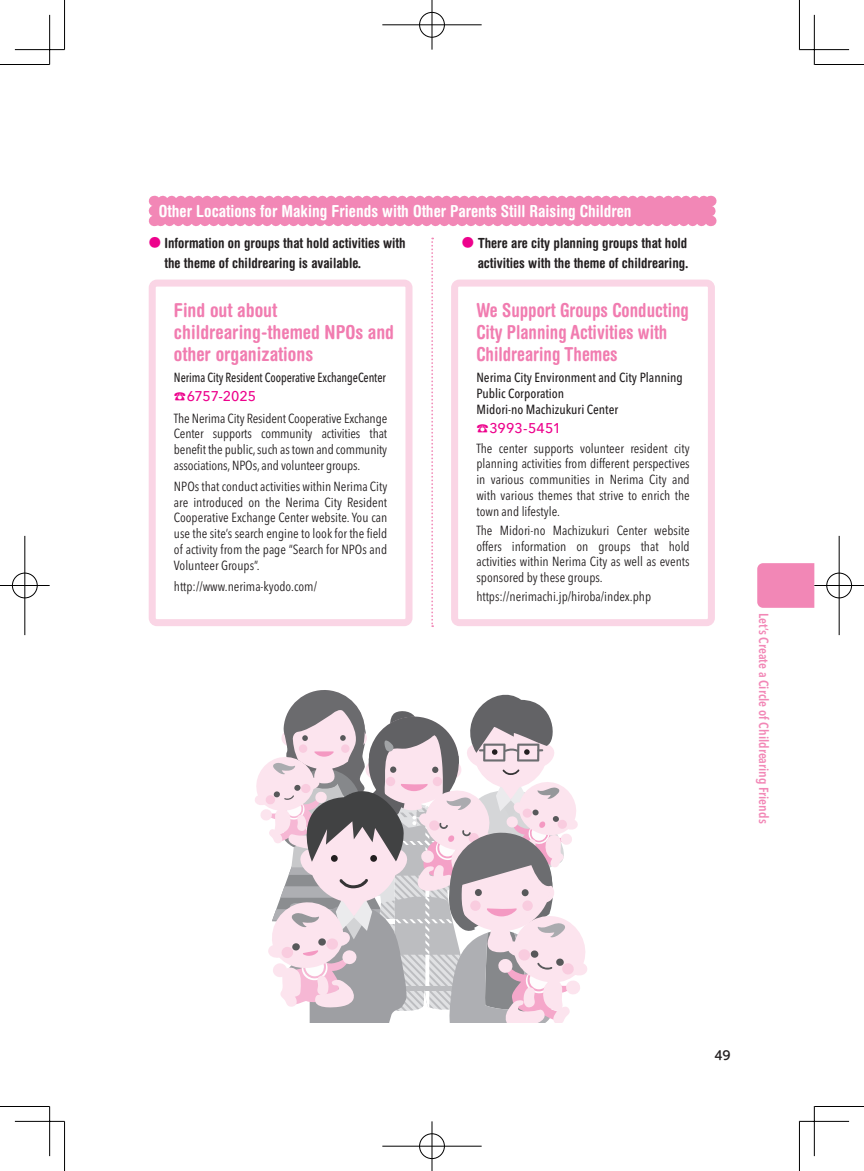
<style>
.page{position:relative;width:864px;height:1171px;background:#fff}
.page>*{position:absolute;margin:0;border:0;box-sizing:border-box;transform-origin:0 0}
.t1{font:700 condensed 19.25px/21.9px "Helvetica Rounded LT Std";color:#f17cb0;scale:.95 1}
.t2{font:700 condensed 19.25px/21.9px "Helvetica Rounded LT Std";color:#f17cb0}
.t3{font:700 condensed 16.62px "Helvetica Rounded LT Std";color:#fff}
.t4{font:700 condensed 14px/20.1px "Helvetica Rounded LT Std";color:#231f20}
.t5{font:500 14px "Avenir Next LT Pro";color:#ed028c}
.t6{font:condensed 13.12px/15.8px "Avenir Next LT Pro";color:#231f20;text-align:justify}
.t7{font:500 condensed 13.12px/15.8px "Avenir Next LT Pro";color:#231f20}
.t8{font:500 condensed 13.12px "Avenir Next LT Pro";color:#231f20;scale:.9 1}
.t9{font:600 condensed 13.12px "Avenir Next LT Pro";color:#f287b6}
.t10{font:500 12.25px "UD Shin M Go Pro";color:#231f20}
.s1{font-family:"UD Shin M Go Pro De";font-stretch:normal;font-size:12.25px;color:#ed028c}
.s2{font-family:"UD Shin M Go Pro";font-weight:400;font-size:12.25px}
</style>
<div class="page">
<svg style="left:149px;top:196px;width:566px;height:30px;background:#f28bb9"></svg>
<svg style="left:431px;top:238px;width:2px;height:389px"></svg>
<svg style="left:149px;top:280px;width:263px;height:346px"></svg>
<svg style="left:451px;top:280px;width:263px;height:346px"></svg>
<svg style="left:255px;top:690px;width:332px;height:333px"></svg>
<div style="left:757px;top:563px;width:57px;height:45px;background:#f287b6"></div>
<hr style="left:0;top:64px;width:50px;height:1px;background:#000">
<hr style="left:814px;top:64px;width:49px;height:1px;background:#000">
<hr style="left:0;top:1106px;width:50px;height:1px;background:#000">
<hr style="left:814px;top:1106px;width:49px;height:1px;background:#000">
<hr style="left:64px;top:0;width:1px;height:50px;background:#000">
<hr style="left:64px;top:1121px;width:1px;height:50px;background:#000">
<hr style="left:798px;top:0;width:1px;height:50px;background:#000">
<hr style="left:798px;top:1121px;width:1px;height:50px;background:#000">
<hr style="left:15px;top:49px;width:49px;height:1px;background:#000">
<hr style="left:799px;top:49px;width:49px;height:1px;background:#000">
<hr style="left:15px;top:1121px;width:49px;height:1px;background:#000">
<hr style="left:799px;top:1121px;width:49px;height:1px;background:#000">
<hr style="left:49px;top:15px;width:1px;height:49px;background:#000">
<hr style="left:49px;top:1106px;width:1px;height:50px;background:#000">
<hr style="left:813px;top:15px;width:1px;height:49px;background:#000">
<hr style="left:813px;top:1106px;width:1px;height:50px;background:#000">
<div style="left:418px;top:11px;width:27px;height:27px;border:2px solid #fff;border-radius:50%"></div>
<hr style="left:382px;top:24px;width:99px;height:2px;background:#fff">
<hr style="left:430px;top:0;width:3px;height:50px;background:#fff">
<div style="left:419px;top:12px;width:25px;height:25px;border:1px solid #000;border-radius:50%"></div>
<hr style="left:382px;top:25px;width:99px;height:1px;background:#000">
<hr style="left:431px;top:0;width:1px;height:50px;background:#000">
<div style="left:418px;top:1132px;width:27px;height:28px;border:2px solid #fff;border-radius:50%"></div>
<hr style="left:382px;top:1145px;width:99px;height:2px;background:#fff">
<hr style="left:430px;top:1121px;width:3px;height:50px;background:#fff">
<div style="left:419px;top:1133px;width:25px;height:26px;border:1px solid #000;border-radius:50%"></div>
<hr style="left:382px;top:1146px;width:99px;height:1px;background:#000">
<hr style="left:431px;top:1121px;width:1px;height:50px;background:#000">
<div style="left:11px;top:572px;width:27px;height:27px;border:2px solid #fff;border-radius:50%"></div>
<hr style="left:0;top:584px;width:50px;height:3px;background:#fff">
<hr style="left:24px;top:536px;width:2px;height:99px;background:#fff">
<div style="left:12px;top:573px;width:25px;height:25px;border:1px solid #000;border-radius:50%"></div>
<hr style="left:0;top:585px;width:50px;height:1px;background:#000">
<hr style="left:25px;top:536px;width:1px;height:99px;background:#000">
<div style="left:825px;top:572px;width:27px;height:27px;border:2px solid #fff;border-radius:50%"></div>
<hr style="left:814px;top:584px;width:49px;height:3px;background:#fff">
<hr style="left:837px;top:536px;width:3px;height:99px;background:#fff">
<div style="left:826px;top:573px;width:25px;height:25px;border:1px solid #000;border-radius:50%"></div>
<hr style="left:814px;top:585px;width:49px;height:1px;background:#000">
<hr style="left:838px;top:536px;width:1px;height:99px;background:#000">
<p class="t3" style="left:159px;top:201px;width:474px">Other Locations for Making Friends with Other Parents Still Raising Children</p>
<p class="t4" style="left:164px;top:232px;width:242px;text-indent:-16px"><span class="s1">●</span> Information on groups that hold activities with the theme of childrearing is available.</p>
<p class="t4" style="left:462px;top:232px;width:228px;text-align:right"><span class="s1">●</span> There are city planning groups that hold activities with the theme of childrearing.</p>
<h1 class="t2" style="left:174px;top:299px;width:222px">Find out about childrearing-themed NPOs and other organizations</h1>
<p class="t8" style="left:174px;top:370px;width:237px">Nerima City Resident Cooperative ExchangeCenter</p>
<p class="t5" style="left:174px;top:388px;width:84px"><span class="s2">☎</span>6757-2025</p>
<p class="t6" style="left:174px;top:410px;width:215px">The Nerima City Resident Cooperative Exchange Center supports community activities that benefit the public, such as town and community associations, NPOs, and volunteer groups.</p>
<p class="t6" style="left:174px;top:478px;width:215px">NPOs that conduct activities within Nerima City are introduced on the Nerima City Resident Cooperative Exchange Center website. You can use the site’s search engine to look for the field of activity from the page “Search for NPOs and Volunteer Groups”.</p>
<p class="t6" style="left:174px;top:578px;width:144px">http://www.nerima-kyodo.com/</p>
<h1 class="t1" style="left:476px;top:299px;width:225px">We Support Groups Conducting<br>City Planning Activities with<br>Childrearing Themes</h1>
<p class="t7" style="left:476px;top:369px;width:208px">Nerima City Environment and City Planning<br>Public Corporation<br>Midori-no Machizukuri Center</p>
<p class="t5" style="left:476px;top:419px;width:86px"><span class="s2">☎</span>3993-5451</p>
<p class="t6" style="left:476px;top:440px;width:215px">The center supports volunteer resident city planning activities from different perspectives in various communities in Nerima City and with various themes that strive to enrich the town and lifestyle.</p>
<p class="t6" style="left:476px;top:522px;width:215px">The Midori-no Machizukuri Center website offers information on groups that hold activities within Nerima City as well as events sponsored by these groups.</p>
<p class="t6" style="left:476px;top:589px;width:176px">https://nerimachi.jp/hiroba/index.php</p>
<p class="t9" style="left:771px;top:613px;width:212px;rotate:90deg">Let’s Create a Circle of Childrearing Friends</p>
<p class="t10" style="left:714px;top:1045px;width:18px">49</p>
</div>
